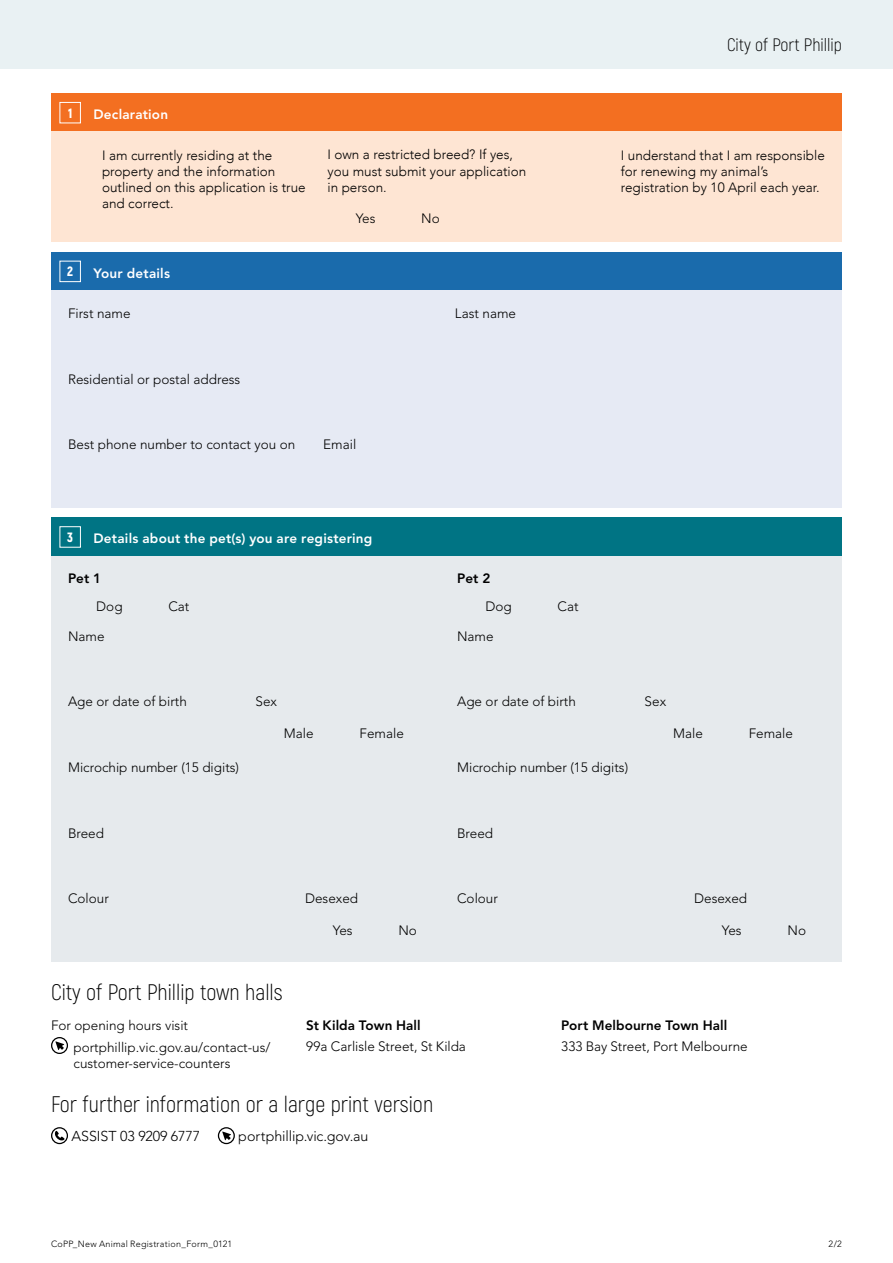
<style>
.page{position:relative;width:893px;height:1263px;background:#fff}
.page>*{position:absolute;margin:0;border:0;box-sizing:border-box;transform-origin:0 0}
.t1{font:300 22.5px "Akrobat";color:#000}
.t2{font:300 18px "Akrobat";color:#000}
.t3{font:300 14.25px "Avenir LT Std";letter-spacing:-.005em;color:#000}
.t4{font:300 13.5px/21.9px "Avenir LT Std";color:#000}
.t5{font:300 13.5px/16.2px "Avenir";color:#000}
.t6{font:800 13.5px "Avenir LT Std";letter-spacing:.015em;color:#fff}
.t7{font:800 13.5px "Avenir LT Std";letter-spacing:.005em;color:#000}
.t8{font:900 13.5px "Akrobat";color:#fff}
.t9{font:300 9px "Avenir LT Std";letter-spacing:.025em;color:#000}
</style>
<div class="page">
<div style="left:51px;top:94px;width:791px;height:38px;background:#f36f21"></div>
<div style="left:51px;top:132px;width:791px;height:110px;background:#fee5d3"></div>
<div style="left:60px;top:102px;width:21px;height:21px;border:1px solid #fff"></div>
<div style="left:51px;top:252px;width:791px;height:38px;background:#1a6bac"></div>
<div style="left:51px;top:290px;width:791px;height:218px;background:#e6eaf4"></div>
<div style="left:60px;top:261px;width:21px;height:21px;border:1px solid #fff"></div>
<div style="left:51px;top:518px;width:791px;height:38px;background:#007484"></div>
<div style="left:51px;top:556px;width:791px;height:405px;background:#e6eaed"></div>
<div style="left:60px;top:526px;width:21px;height:22px;border:1px solid #fff"></div>
<svg style="left:51px;top:1037px;width:17px;height:17px"></svg>
<svg style="left:51px;top:1127px;width:17px;height:17px"></svg>
<svg style="left:218px;top:1127px;width:17px;height:17px"></svg>
<div style="left:0;top:0;width:893px;height:68px;background:#e9f1f3"></div>
<p class="t8" style="left:68px;top:104px;width:6px">1</p>
<p class="t6" style="left:94px;top:106px;width:76px">Declaration</p>
<p class="t5" style="left:102px;top:147px;width:205px">I am currently residing at the property and the information outlined on this application is true and correct.</p>
<p class="t5" style="left:327px;top:147px;width:200px">I own a restricted breed? If yes, you must submit your application in person.</p>
<p class="t4" style="left:356px;top:207px;width:21px">Yes</p>
<p class="t4" style="left:421px;top:207px;width:20px">No</p>
<p class="t8" style="left:67px;top:263px;width:7px">2</p>
<p class="t6" style="left:94px;top:265px;width:78px">Your details</p>
<p class="t4" style="left:68px;top:302px;width:64px">First name</p>
<p class="t4" style="left:455px;top:302px;width:63px">Last name</p>
<p class="t4" style="left:68px;top:368px;width:174px">Residential or postal address</p>
<p class="t4" style="left:68px;top:434px;width:229px">Best phone number to contact you on</p>
<p class="t4" style="left:323px;top:434px;width:34px">Email</p>
<p class="t8" style="left:67px;top:528px;width:7px">3</p>
<p class="t6" style="left:94px;top:530px;width:280px">Details about the pet(s) you are registering</p>
<p class="t7" style="left:68px;top:571px;width:35px">Pet 1</p>
<p class="t4" style="left:96px;top:596px;width:28px">Dog</p>
<p class="t4" style="left:168px;top:596px;width:23px">Cat</p>
<p class="t4" style="left:68px;top:625px;width:38px">Name</p>
<p class="t7" style="left:457px;top:571px;width:35px">Pet 2</p>
<p class="t4" style="left:485px;top:596px;width:28px">Dog</p>
<p class="t4" style="left:557px;top:596px;width:23px">Cat</p>
<p class="t4" style="left:457px;top:625px;width:38px">Name</p>
<h2 class="t2" style="left:727px;top:34px;width:116px">City of Port Phillip</h2>
<p class="t5" style="left:621px;top:147px;width:206px">I understand that I am responsible for renewing my animal’s registration by 10 April each year.</p>
<p class="t4" style="left:68px;top:691px;width:120px">Age or date of birth</p>
<p class="t4" style="left:256px;top:691px;width:23px">Sex</p>
<p class="t4" style="left:457px;top:691px;width:120px">Age or date of birth</p>
<p class="t4" style="left:645px;top:691px;width:23px">Sex</p>
<p class="t4" style="left:284px;top:723px;width:31px">Male</p>
<p class="t4" style="left:360px;top:723px;width:46px">Female</p>
<p class="t4" style="left:673px;top:723px;width:31px">Male</p>
<p class="t4" style="left:749px;top:723px;width:46px">Female</p>
<p class="t4" style="left:68px;top:756px;width:173px">Microchip number (15 digits)</p>
<p class="t4" style="left:457px;top:756px;width:173px">Microchip number (15 digits)</p>
<p class="t4" style="left:68px;top:822px;width:38px">Breed</p>
<p class="t4" style="left:457px;top:822px;width:38px">Breed</p>
<p class="t4" style="left:68px;top:888px;width:42px">Colour</p>
<p class="t4" style="left:305px;top:888px;width:55px">Desexed</p>
<p class="t4" style="left:333px;top:920px;width:21px">Yes</p>
<p class="t4" style="left:398px;top:920px;width:20px">No</p>
<p class="t4" style="left:457px;top:888px;width:42px">Colour</p>
<p class="t4" style="left:694px;top:888px;width:55px">Desexed</p>
<p class="t4" style="left:722px;top:920px;width:21px">Yes</p>
<p class="t4" style="left:788px;top:920px;width:20px">No</p>
<h1 class="t1" style="left:51px;top:979px;width:233px">City of Port Phillip town halls</h1>
<p class="t4" style="left:74px;top:1014px;width:199px;text-indent:-23px">For opening hours visit portphillip.vic.gov.au/contact-us/</p>
<p class="t4" style="left:74px;top:1052px;width:159px">customer-service-counters</p>
<p class="t7" style="left:306px;top:1017px;width:116px">St Kilda Town Hall</p>
<p class="t4" style="left:306px;top:1035px;width:161px">99a Carlisle Street, St Kilda</p>
<h1 class="t1" style="left:51px;top:1090px;width:384px">For further information or a large print version</h1>
<p class="t3" style="left:71px;top:1128px;width:130px">ASSIST 03 9209 6777</p>
<p class="t3" style="left:238px;top:1128px;width:132px">portphillip.vic.gov.au</p>
<p class="t9" style="left:51px;top:1239px;width:183px">CoPP_New Animal Registration_Form_0121</p>
<p class="t7" style="left:561px;top:1017px;width:167px">Port Melbourne Town Hall</p>
<p class="t4" style="left:561px;top:1035px;width:188px">333 Bay Street, Port Melbourne</p>
<p class="t9" style="left:829px;top:1239px;width:15px">2/2</p>
</div>
